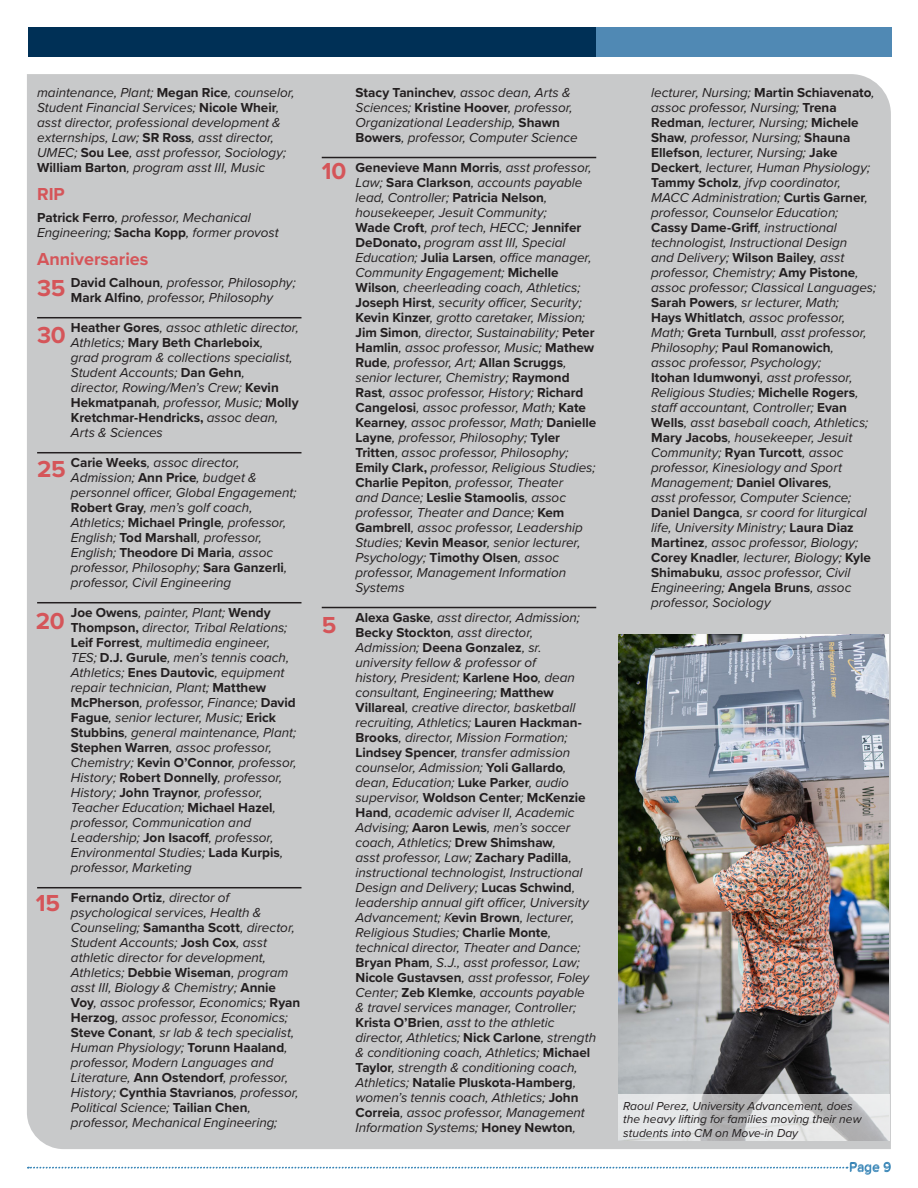
<style>
.page{position:relative;width:918px;height:1188px;background:#fff}
.page>*{position:absolute;margin:0;border:0;box-sizing:border-box;transform-origin:0 0}
.Name{font:700 24px "Proxima Nova";letter-spacing:-.01em;color:#d55559}
.Noteworthy_Subheads{font:700 18px "Proxima Nova";color:#d55559}
.Name-2{font:italic 13.5px/15px "Proxima Nova";color:#231f20}
.Bullets{font:13.5px "Proxima Nova";color:#3684b6}
.Cutlines_2{font:italic 12px/13.5px "Proxima Nova";color:#231f20}
.s1{font-weight:700;font-style:normal}
</style>
<div class="page">
<div style="left:27px;top:74px;width:864px;height:1075px;background:#c8c9ca"></div>
<hr style="left:37px;top:317px;width:265px;height:1px;background:#231f20">
<hr style="left:37px;top:452px;width:265px;height:1px;background:#231f20">
<hr style="left:37px;top:602px;width:265px;height:1px;background:#231f20">
<hr style="left:37px;top:887px;width:265px;height:1px;background:#231f20">
<hr style="left:322px;top:157px;width:274px;height:1px;background:#231f20">
<hr style="left:322px;top:607px;width:274px;height:1px;background:#231f20">
<svg style="left:28px;top:1167px;width:820px;height:2px"></svg>
<div style="left:28px;top:28px;width:568px;height:29px;background:#003056"></div>
<div style="left:596px;top:28px;width:295px;height:29px;background:#5089b4"></div>
<img style="left:619px;top:634px;width:270px;height:460px">
<svg style="left:618px;top:1094px;width:271px;height:47px;background:#d2d3d4"></svg>
<p class="Name-2" style="left:37px;top:84px;width:259px">maintenance, Plant; <span class="s1">Megan Rice</span>, counselor, Student Financial Services; <span class="s1">Nicole Wheir</span>, asst director, professional development &amp; externships, Law; <span class="s1">SR Ross</span>, asst director, UMEC; <span class="s1">Sou Lee</span>, asst professor, Sociology; <span class="s1">William Barton</span>, program asst III, Music</p>
<p class="Noteworthy_Subheads" style="left:37px;top:181px;width:29px">RIP</p>
<p class="Name-2" style="left:37px;top:209px;width:243px"><span class="s1">Patrick Ferro</span>, professor, Mechanical<br>Engineering; <span class="s1">Sacha Kopp</span>, former provost</p>
<p class="Noteworthy_Subheads" style="left:37px;top:246px;width:113px">Anniversaries</p>
<p class="Name-2" style="left:71px;top:274px;width:226px"><span class="s1">David Calhoun</span>, professor, Philosophy;<br><span class="s1">Mark Alfino</span>, professor, Philosophy</p>
<p class="Name-2" style="left:71px;top:319px;width:229px"><span class="s1">Heather Gores</span>, assoc athletic director, Athletics; <span class="s1">Mary Beth Charleboix</span>,<br>grad program &amp; collections specialist, Student Accounts; <span class="s1">Dan Gehn</span>,<br>director, Rowing/Men’s Crew; <span class="s1">Kevin Hekmatpanah</span>, professor, Music; <span class="s1">Molly Kretchmar-Hendricks,</span> assoc dean, Arts &amp; Sciences</p>
<p class="Name-2" style="left:71px;top:454px;width:227px"><span class="s1">Carie Weeks</span>, assoc director, Admission; <span class="s1">Ann Price</span>, budget &amp; personnel officer, Global Engagement; <span class="s1">Robert Gray</span>, men’s golf coach, Athletics; <span class="s1">Michael Pringle</span>, professor, English; <span class="s1">Tod Marshall</span>, professor, English; <span class="s1">Theodore Di Maria</span>, assoc professor, Philosophy; <span class="s1">Sara Ganzerli</span>, professor, Civil Engineering</p>
<p class="Name-2" style="left:71px;top:604px;width:227px"><span class="s1">Joe Owens</span>, painter, Plant; <span class="s1">Wendy Thompson,</span> director, Tribal Relations; <span class="s1">Leif Forrest</span>, multimedia engineer, TES; <span class="s1">D.J. Gurule</span>, men’s tennis coach, Athletics; <span class="s1">Enes Dautovic</span>, equipment repair technician, Plant; <span class="s1">Matthew McPherson</span>, professor, Finance; <span class="s1">David Fague</span>, senior lecturer, Music; <span class="s1">Erick Stubbins</span>, general maintenance, Plant; <span class="s1">Stephen Warren</span>, assoc professor, Chemistry; <span class="s1">Kevin O’Connor</span>, professor, History; <span class="s1">Robert Donnelly</span>, professor, History; <span class="s1">John Traynor</span>, professor, Teacher Education; <span class="s1">Michael Hazel</span>, professor, Communication and Leadership; <span class="s1">Jon Isacoff</span>, professor, Environmental Studies; <span class="s1">Lada Kurpis</span>, professor, Marketing</p>
<p class="Name-2" style="left:71px;top:889px;width:231px"><span class="s1">Fernando Ortiz</span>, director of psychological services, Health &amp; Counseling; <span class="s1">Samantha Scott</span>, director, Student Accounts; <span class="s1">Josh Cox</span>, asst athletic director for development, Athletics; <span class="s1">Debbie Wiseman</span>, program asst III, Biology &amp; Chemistry; <span class="s1">Annie Voy</span>, assoc professor, Economics; <span class="s1">Ryan Herzog</span>, assoc professor, Economics; <span class="s1">Steve Conant</span>, sr lab &amp; tech specialist, Human Physiology; <span class="s1">Torunn Haaland</span>, professor, Modern Languages and Literature, <span class="s1">Ann Ostendorf</span>, professor, History; <span class="s1">Cynthia Stavrianos</span>, professor, Political Science; <span class="s1">Tailian Chen</span>, professor, Mechanical Engineering;</p>
<p class="Name" style="left:37px;top:271px;width:30px">35</p>
<p class="Name" style="left:37px;top:317px;width:30px">30</p>
<p class="Name" style="left:37px;top:451px;width:30px">25</p>
<p class="Name" style="left:36px;top:603px;width:30px">20</p>
<p class="Name" style="left:36px;top:886px;width:26px">15</p>
<p class="Name" style="left:322px;top:153px;width:26px">10</p>
<p class="Name" style="left:322px;top:607px;width:16px">5</p>
<p class="Name-2" style="left:356px;top:84px;width:224px"><span class="s1">Stacy Taninchev</span>, assoc dean, Arts &amp; Sciences; <span class="s1">Kristine Hoover</span>, professor, Organizational Leadership, <span class="s1">Shawn Bowers</span>, professor, Computer Science</p>
<p class="Name-2" style="left:356px;top:159px;width:242px"><span class="s1">Genevieve Mann Morris</span>, asst professor, Law; <span class="s1">Sara Clarkson</span>, accounts payable lead, Controller; <span class="s1">Patricia Nelson</span>, housekeeper, Jesuit Community;<br><span class="s1">Wade Croft</span>, prof tech, HECC; <span class="s1">Jennifer DeDonato,</span> program asst III, Special Education; <span class="s1">Julia Larsen</span>, office manager, Community Engagement; <span class="s1">Michelle Wilson</span>, cheerleading coach, Athletics; <span class="s1">Joseph Hirst</span>, security officer, Security; <span class="s1">Kevin Kinzer</span>, grotto caretaker, Mission; <span class="s1">Jim Simon</span>, director, Sustainability; <span class="s1">Peter Hamlin</span>, assoc professor, Music; <span class="s1">Mathew Rude</span>, professor, Art; <span class="s1">Allan Scruggs</span>, senior lecturer, Chemistry; <span class="s1">Raymond Rast</span>, assoc professor, History; <span class="s1">Richard Cangelosi</span>, assoc professor, Math; <span class="s1">Kate Kearney</span>, assoc professor, Math; <span class="s1">Danielle Layne</span>, professor, Philosophy; <span class="s1">Tyler Tritten</span>, assoc professor, Philosophy; <span class="s1">Emily Clark,</span> professor, Religious Studies; <span class="s1">Charlie Pepiton</span>, professor, Theater<br>and Dance; <span class="s1">Leslie Stamoolis</span>, assoc professor, Theater and Dance; <span class="s1">Kem Gambrell</span>, assoc professor, Leadership Studies; <span class="s1">Kevin Measor</span>, senior lecturer, Psychology; <span class="s1">Timothy Olsen</span>, assoc professor, Management Information Systems</p>
<p class="Name-2" style="left:356px;top:609px;width:242px"><span class="s1">Alexa Gaske</span>, asst director, Admission; <span class="s1">Becky Stockton</span>, asst director, Admission; <span class="s1">Deena Gonzalez</span>, sr. university fellow &amp; professor of<br>history, President; <span class="s1">Karlene Hoo</span>, dean consultant, Engineering; <span class="s1">Matthew Villareal</span>, creative director, basketball recruiting, Athletics; <span class="s1">Lauren Hackman-Brooks</span>, director, Mission Formation; <span class="s1">Lindsey Spencer</span>, transfer admission counselor, Admission; <span class="s1">Yoli Gallardo</span>, dean, Education; <span class="s1">Luke Parker</span>, audio supervisor, <span class="s1">Woldson Center</span>; <span class="s1">McKenzie Hand</span>, academic adviser II, Academic Advising; <span class="s1">Aaron Lewis</span>, men’s soccer coach, Athletics; <span class="s1">Drew Shimshaw</span>,<br>asst professor, Law; <span class="s1">Zachary Padilla</span>, instructional technologist, Instructional Design and Delivery; <span class="s1">Lucas Schwind</span>, leadership annual gift officer, University Advancement; K<span class="s1">evin Brown</span>, lecturer, Religious Studies; <span class="s1">Charlie Monte</span>, technical director, Theater and Dance; <span class="s1">Bryan Pham</span>, S.J., asst professor, Law; <span class="s1">Nicole Gustavsen</span>, asst professor, Foley Center; <span class="s1">Zeb Klemke</span>, accounts payable &amp; travel services manager, Controller; <span class="s1">Krista O’Brien</span>, asst to the athletic director, Athletics; <span class="s1">Nick Carlone</span>, strength &amp; conditioning coach, Athletics; <span class="s1">Michael Taylor</span>, strength &amp; conditioning coach, Athletics; <span class="s1">Natalie Pluskota-Hamberg</span>, women’s tennis coach, Athletics; <span class="s1">John Correia</span>, assoc professor, Management Information Systems; <span class="s1">Honey Newton</span>,</p>
<p class="Name-2" style="left:651px;top:84px;width:227px">lecturer, Nursing; <span class="s1">Martin Schiavenato</span>, assoc professor, Nursing; <span class="s1">Trena Redman</span>, lecturer, Nursing; <span class="s1">Michele Shaw</span>, professor, Nursing; <span class="s1">Shauna Ellefson</span>, lecturer, Nursing; <span class="s1">Jake Deckert</span>, lecturer, Human Physiology; <span class="s1">Tammy Scholz</span>, jfvp coordinator, MACC Administration; <span class="s1">Curtis Garner</span>, professor, Counselor Education; <span class="s1">Cassy Dame-Griff</span>, instructional technologist, Instructional Design<br>and Delivery; <span class="s1">Wilson Bailey</span>, asst professor, Chemistry; <span class="s1">Amy Pistone</span>, assoc professor; Classical Languages; <span class="s1">Sarah Powers</span>, sr lecturer, Math;<br><span class="s1">Hays Whitlatch</span>, assoc professor, Math; <span class="s1">Greta Turnbull</span>, asst professor, Philosophy; <span class="s1">Paul Romanowich</span>,<br>assoc professor, Psychology;<br><span class="s1">Itohan Idumwonyi</span>, asst professor, Religious Studies; <span class="s1">Michelle Rogers</span>, staff accountant, Controller; <span class="s1">Evan Wells</span>, asst baseball coach, Athletics; <span class="s1">Mary Jacobs</span>, housekeeper, Jesuit Community; <span class="s1">Ryan Turcott</span>, assoc professor, Kinesiology and Sport Management; <span class="s1">Daniel Olivares</span>,<br>asst professor, Computer Science; <span class="s1">Daniel Dangca</span>, sr coord for liturgical life, University Ministry; <span class="s1">Laura Diaz Martinez</span>, assoc professor, Biology; <span class="s1">Corey Knadler</span>, lecturer, Biology; <span class="s1">Kyle Shimabuku</span>, assoc professor, Civil Engineering; <span class="s1">Angela Bruns</span>, assoc professor, Sociology</p>
<p class="Cutlines_2" style="left:623px;top:1099px;width:240px">Raoul Perez, University Advancement, does the heavy lifting for families moving their new students into CM on Move-in Day</p>
<p class="Bullets" style="left:849px;top:1157px;width:43px">Page 9</p>
</div>
